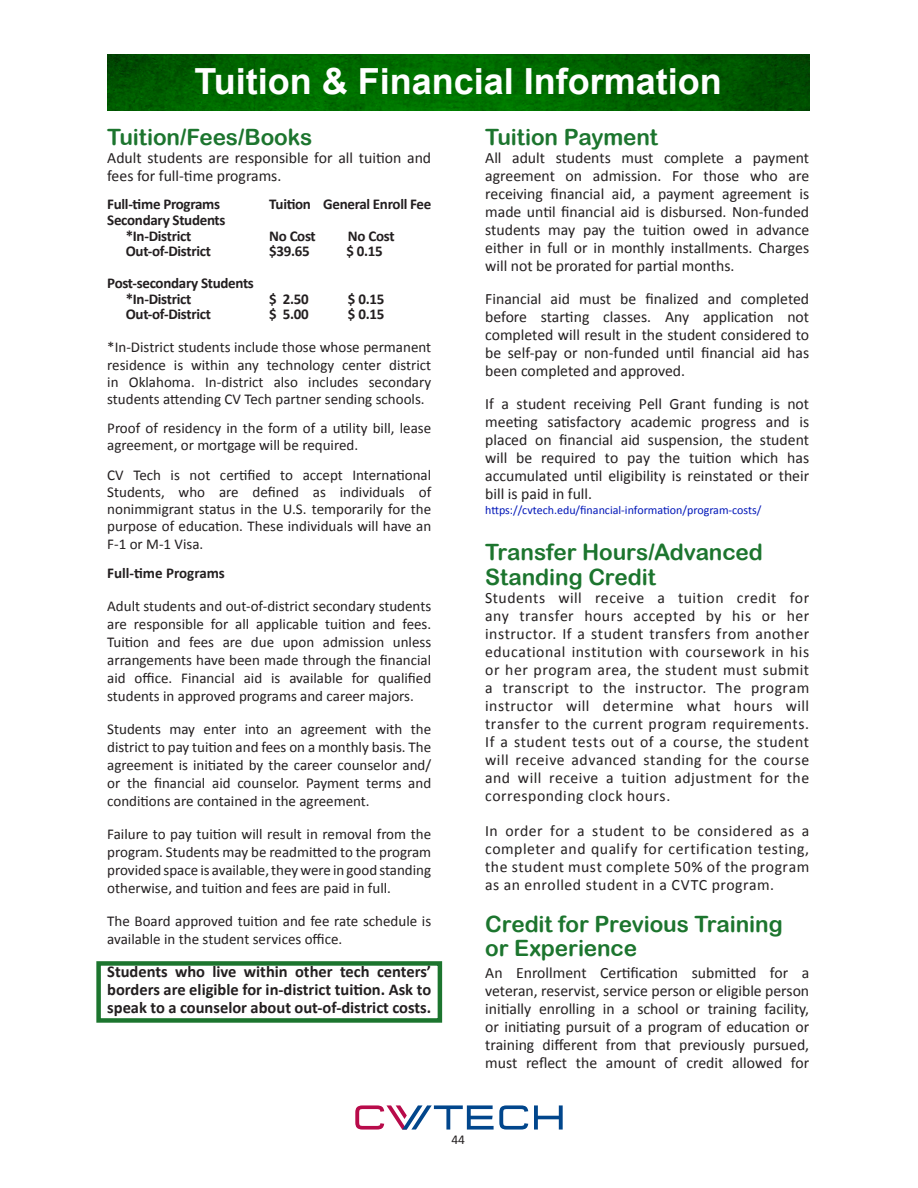
<style>
.page{position:relative;width:918px;height:1188px;background:#fff}
.page>*{position:absolute;margin:0;border:0;box-sizing:border-box;transform-origin:0 0}
.t1{font:700 36px "Arial";color:#fff}
.heading{font:22.5px/24px "Arial Rounded MT Bold";letter-spacing:-.005em;color:#1c752e}
.t2{font:700 16.5px/18px "Calibri";color:#231f20;text-align:justify}
.heading-2{font:15.75px/18px "Calibri";color:#231f20;text-align:justify}
.t3{font:15px/18px "Calibri";color:#231f20;text-align:justify}
.t4{font:700 15px "Calibri";letter-spacing:-.02em;color:#231f20}
.t5{font:700 15px "Calibri";color:#231f20}
.t6{font:13.5px "Calibri";color:#231f20}
.t7{font:12px "Calibri";color:#0016b8}
</style>
<div class="page">
<svg style="left:534px;top:1105px;width:29px;height:25px"></svg>
<svg style="left:355px;top:1105px;width:173px;height:25px"></svg>
<img style="left:107px;top:54px;width:702px;height:57px">
<div style="left:96px;top:961px;width:346px;height:62px;border:4px solid #1c752e"></div>
<p class="t1" style="left:195px;top:58px;width:529px">Tuition &amp; Financial Information</p>
<p class="heading" style="left:107px;top:125px;width:207px">Tuition/Fees/Books</p>
<p class="heading-2" style="left:107px;top:149px;width:325px">Adult students are responsible for all tuition and fees for full-time programs.</p>
<p class="t4" style="left:107px;top:194px;width:114px">Full-time Programs</p>
<p class="t4" style="left:269px;top:194px;width:164px">Tuition General Enroll Fee</p>
<p class="t4" style="left:107px;top:210px;width:120px">Secondary Students</p>
<p class="t4" style="left:126px;top:226px;width:67px">*In-District</p>
<p class="t4" style="left:269px;top:226px;width:48px">No Cost</p>
<p class="t4" style="left:348px;top:226px;width:48px">No Cost</p>
<p class="t4" style="left:126px;top:242px;width:87px">Out-of-District</p>
<p class="t4" style="left:269px;top:242px;width:42px">$39.65</p>
<p class="t4" style="left:347px;top:242px;width:38px">$ 0.15</p>
<p class="t4" style="left:107px;top:273px;width:148px">Post-secondary Students</p>
<p class="t4" style="left:126px;top:289px;width:67px">*In-District</p>
<p class="t4" style="left:269px;top:289px;width:41px">$ 2.50</p>
<p class="t4" style="left:348px;top:289px;width:38px">$ 0.15</p>
<p class="t4" style="left:126px;top:305px;width:87px">Out-of-District</p>
<p class="t4" style="left:269px;top:305px;width:41px">$ 5.00</p>
<p class="t4" style="left:348px;top:305px;width:38px">$ 0.15</p>
<p class="t3" style="left:107px;top:339px;width:326px;line-height:17.2px">*In-District students include those whose permanent residence is within any technology center district in Oklahoma. In-district also includes secondary students attending CV Tech partner sending schools.</p>
<p class="t3" style="left:107px;top:420px;width:325px;line-height:17.2px">Proof of residency in the form of a utility bill, lease agreement, or mortgage will be required.</p>
<p class="t3" style="left:107px;top:466px;width:325px;line-height:17.2px">CV Tech is not certified to accept International Students, who are defined as individuals of nonimmigrant status in the U.S. temporarily for the purpose of education. These individuals will have an F-1 or M-1 Visa.</p>
<p class="t5" style="left:107px;top:564px;width:119px">Full-time Programs</p>
<p class="t3" style="left:107px;top:597px;width:326px">Adult students and out-of-district secondary students are responsible for all applicable tuition and fees.<br>Tuition and fees are due upon admission unless arrangements have been made through the financial aid office. Financial aid is available for qualified students in approved programs and career majors.</p>
<p class="t3" style="left:107px;top:720px;width:325px">Students may enter into an agreement with the district to pay tuition and fees on a monthly basis. The agreement is initiated by the career counselor and/ or the financial aid counselor. Payment terms and conditions are contained in the agreement.</p>
<p class="t3" style="left:107px;top:825px;width:326px">Failure to pay tuition will result in removal from the program. Students may be readmitted to the program provided space is available, they were in good standing otherwise, and tuition and fees are paid in full.</p>
<p class="t3" style="left:107px;top:912px;width:325px">The Board approved tuition and fee rate schedule is available in the student services office.</p>
<p class="t2" style="left:107px;top:963px;width:326px">Students who live within other tech centers’ borders are eligible for in-district tuition. Ask to speak to a counselor about out-of-district costs.</p>
<p class="heading" style="left:485px;top:125px;width:174px">Tuition Payment</p>
<p class="heading-2" style="left:485px;top:149px;width:326px">All adult students must complete a payment agreement on admission. For those who are receiving financial aid, a payment agreement is made until financial aid is disbursed. Non-funded students may pay the tuition owed in advance either in full or in monthly installments. Charges will not be prorated for partial months.</p>
<p class="heading-2" style="left:485px;top:290px;width:326px">Financial aid must be finalized and completed before starting classes. Any application not completed will result in the student considered to be self-pay or non-funded until financial aid has been completed and approved.</p>
<p class="heading-2" style="left:485px;top:395px;width:325px">If a student receiving Pell Grant funding is not meeting satisfactory academic progress and is placed on financial aid suspension, the student will be required to pay the tuition which has accumulated until eligibility is reinstated or their bill is paid in full.</p>
<p class="t7" style="left:485px;top:502px;width:278px">https://cvtech.edu/financial-information/program-costs/</p>
<p class="heading" style="left:485px;top:539px;width:279px">Transfer Hours/Advanced</p>
<p class="heading" style="left:485px;top:565px;width:172px">Standing Credit</p>
<p class="heading-2" style="left:485px;top:589px;width:326px">Students will receive a tuition credit for any transfer hours accepted by his or her instructor. If a student transfers from another educational institution with coursework in his or her program area, the student must submit a transcript to the instructor. The program instructor will determine what hours will transfer to the current program requirements.<br>If a student tests out of a course, the student will receive advanced standing for the course and will receive a tuition adjustment for the corresponding clock hours.</p>
<p class="heading-2" style="left:485px;top:822px;width:326px">In order for a student to be considered as a completer and qualify for certification testing, the student must complete 50% of the program as an enrolled student in a CVTC program.</p>
<p class="heading" style="left:485px;top:911px;width:299px">Credit for Previous Training or Experience</p>
<p class="heading-2" style="left:485px;top:964px;width:326px">An Enrollment Certification submitted for a veteran, reservist, service person or eligible person initially enrolling in a school or training facility, or initiating pursuit of a program of education or training different from that previously pursued, must reflect the amount of credit allowed for</p>
<p class="t6" style="left:451px;top:1131px;width:15px">44</p>
</div>
